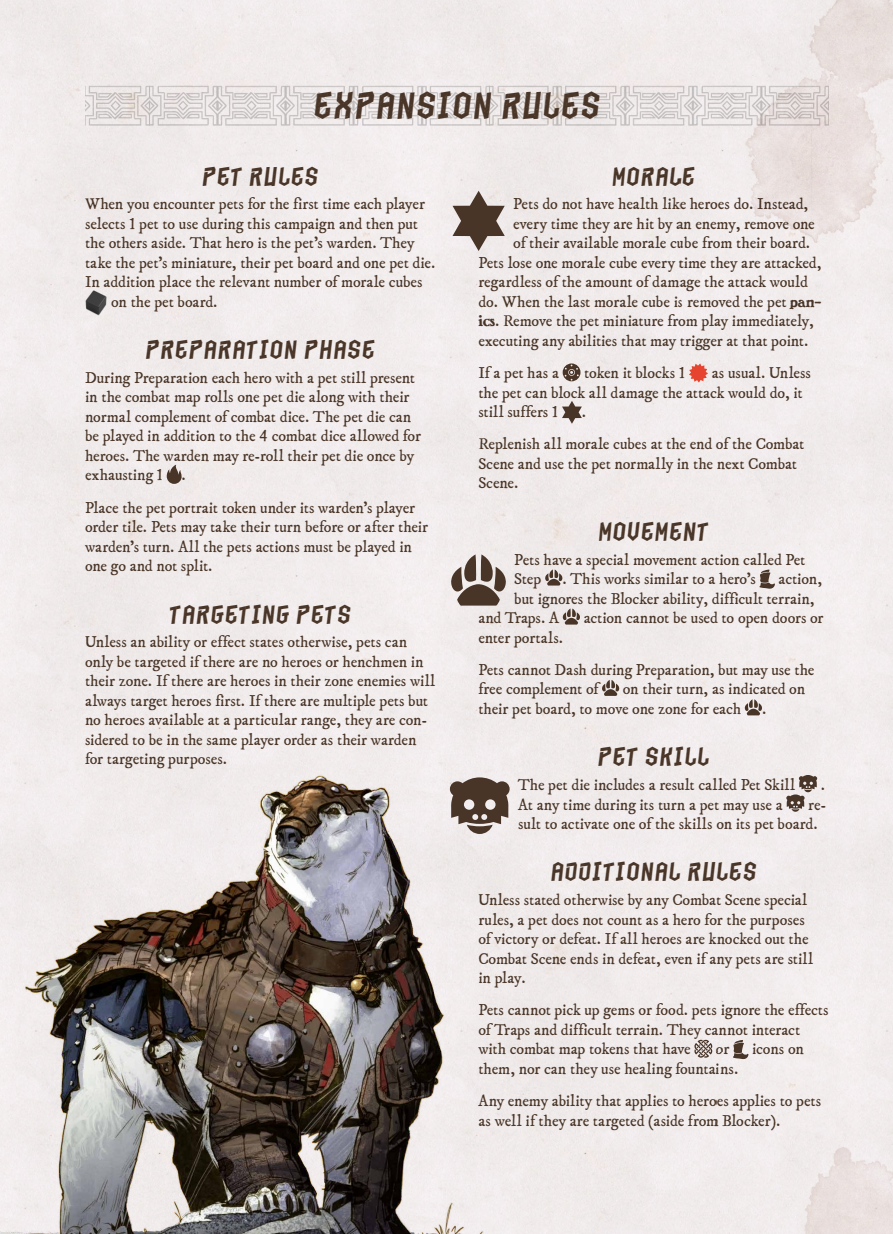
<style>
.page{position:relative;width:893px;height:1234px;background:#fff}
.page>*{position:absolute;margin:0;border:0;box-sizing:border-box;transform-origin:0 0}
.t1{font:30px "Beungeut Sia";color:#493527}
.t2{font:21px "Beungeut Sia";color:#493527}
.t3{font:13.5px/19.5px "IM FELL DW Pica Roman";letter-spacing:-.01em;color:#493527}
.s1{font-family:"Benjamin Franklin";font-size:15px}
</style>
<div class="page">
<div style="left:0;top:0;width:893px;height:1233px;background:#f1ecec"></div>
<div style="left:877px;top:670px;width:16px;height:382px;background:#f1ecec"></div>
<img style="left:85px;top:85px;width:595px;height:40px">
<img style="left:85px;top:289px;width:22px;height:27px">
<svg style="left:167px;top:464px;width:15px;height:20px"></svg>
<svg style="left:563px;top:363px;width:17px;height:18px"></svg>
<svg style="left:689px;top:363px;width:19px;height:19px"></svg>
<svg style="left:562px;top:401px;width:20px;height:22px"></svg>
<svg style="left:545px;top:569px;width:18px;height:16px"></svg>
<svg style="left:760px;top:569px;width:15px;height:19px"></svg>
<svg style="left:563px;top:608px;width:17px;height:16px"></svg>
<svg style="left:602px;top:679px;width:17px;height:16px"></svg>
<svg style="left:745px;top:699px;width:17px;height:16px"></svg>
<svg style="left:786px;top:774px;width:31px;height:37px"></svg>
<svg style="left:694px;top:1039px;width:19px;height:18px"></svg>
<svg style="left:733px;top:1039px;width:15px;height:13px"></svg>
<img style="left:680px;top:0;width:213px;height:318px">
<img style="left:716px;top:1052px;width:177px;height:181px">
<img style="left:0;top:768px;width:531px;height:465px">
<svg style="left:452px;top:191px;width:53px;height:60px;background:#9c9089"></svg>
<svg style="left:450px;top:554px;width:56px;height:51px;background:#94877f"></svg>
<svg style="left:450px;top:777px;width:60px;height:56px;background:#7f7067"></svg>
<h1 class="t1" style="left:314px;top:85px;width:289px">EXPANSION RULES</h1>
<h2 class="t2" style="left:202px;top:162px;width:119px">PET RULES</h2>
<p class="t3" style="left:85px;top:195px;width:341px">When you encounter pets for the first time each player</p>
<p class="t3" style="left:85px;top:214px;width:335px">selects 1 pet to use during this campaign and then put</p>
<p class="t3" style="left:85px;top:234px;width:331px">the others aside. That hero is the pet’s warden. They</p>
<p class="t3" style="left:85px;top:253px;width:352px">take the pet’s miniature, their pet board and one pet die.</p>
<p class="t3" style="left:85px;top:273px;width:339px">In addition place the relevant number of morale cubes</p>
<p class="t3" style="left:111px;top:292px;width:108px">on the pet board.</p>
<h2 class="t2" style="left:145px;top:335px;width:232px">PREPARATION PHASE</h2>
<p class="t3" style="left:85px;top:368px;width:337px">During Preparation each hero with a pet still present in the combat map rolls one pet die along with their normal complement of combat dice. The pet die can be played in addition to the 4 combat dice allowed for heroes. The warden may re-roll their pet die once by exhausting 1</p>
<p class="t3" style="left:182px;top:466px;width:6px">.</p>
<p class="t3" style="left:85px;top:498px;width:345px">Place the pet portrait token under its warden’s player order tile. Pets may take their turn before or after their warden’s turn. All the pets actions must be played in one go and not split.</p>
<h2 class="t2" style="left:169px;top:600px;width:184px">TARGETING PETS</h2>
<p class="t3" style="left:85px;top:633px;width:352px">Unless an ability or effect states otherwise, pets can only be targeted if there are no heroes or henchmen in their zone. If there are heroes in their zone enemies will always target heroes first. If there are multiple pets but no heroes available at a particular range, they are con&shy;sidered to be in the same player order as their warden for targeting purposes.</p>
<h2 class="t2" style="left:612px;top:162px;width:85px">MORALE</h2>
<p class="t3" style="left:513px;top:195px;width:296px">Pets do not have health like heroes do. Instead,</p>
<p class="t3" style="left:513px;top:214px;width:303px">every time they are hit by an enemy, remove one</p>
<p class="t3" style="left:513px;top:234px;width:298px">of their available morale cube from their board.</p>
<p class="t3" style="left:478px;top:253px;width:345px">Pets lose one morale cube every time they are attacked,</p>
<p class="t3" style="left:478px;top:273px;width:331px">regardless of the amount of damage the attack would</p>
<p class="t3" style="left:478px;top:292px;width:345px">do. When the last morale cube is removed the pet <span class="s1">pan-</span></p>
<p class="t3" style="left:478px;top:312px;width:337px"><span class="s1">ics</span>. Remove the pet miniature from play immediately,</p>
<p class="t3" style="left:478px;top:331px;width:332px">executing any abilities that may trigger at that point.</p>
<p class="t3" style="left:478px;top:364px;width:82px">If a pet has a</p>
<p class="t3" style="left:584px;top:364px;width:103px">token it blocks 1</p>
<p class="t3" style="left:478px;top:364px;width:334px;text-indent:233px">as usual. Unless the pet can block all damage the attack would do, it still suffers 1</p>
<p class="t3" style="left:582px;top:403px;width:6px">.</p>
<p class="t3" style="left:478px;top:435px;width:327px">Replenish all morale cubes at the end of the Combat<br>Scene and use the pet normally in the next Combat<br>Scene.</p>
<h2 class="t2" style="left:598px;top:517px;width:113px">MOVEMENT</h2>
<p class="t3" style="left:514px;top:550px;width:293px">Pets have a special movement action called Pet<br>Step</p>
<p class="t3" style="left:562px;top:569px;width:195px">. This works similar to a hero’s</p>
<p class="t3" style="left:779px;top:569px;width:45px">action,</p>
<p class="t3" style="left:514px;top:589px;width:302px">but ignores the Blocker ability, difficult terrain,</p>
<p class="t3" style="left:478px;top:608px;width:82px">and Traps. A</p>
<p class="t3" style="left:584px;top:608px;width:241px">action cannot be used to open doors or</p>
<p class="t3" style="left:478px;top:628px;width:86px">enter portals.</p>
<p class="t3" style="left:478px;top:660px;width:338px">Pets cannot Dash during Preparation, but may use the free complement of</p>
<p class="t3" style="left:478px;top:680px;width:328px;text-indent:145px">on their turn, as indicated on their pet board, to move one zone for each</p>
<p class="t3" style="left:762px;top:699px;width:6px">.</p>
<h2 class="t2" style="left:598px;top:742px;width:114px">PET SKILL</h2>
<p class="t3" style="left:518px;top:775px;width:279px">The pet die includes a result called Pet Skill</p>
<p class="t3" style="left:821px;top:775px;width:6px">.</p>
<p class="t3" style="left:518px;top:795px;width:266px">At any time during its turn a pet may use a</p>
<p class="t3" style="left:518px;top:795px;width:309px;text-indent:290px">re&shy;sult to activate one of the skills on its pet board.</p>
<h2 class="t2" style="left:550px;top:857px;width:208px">ADDITIONAL RULES</h2>
<p class="t3" style="left:478px;top:890px;width:336px">Unless stated otherwise by any Combat Scene special rules, a pet does not count as a hero for the purposes of victory or defeat. If all heroes are knocked out the Combat Scene ends in defeat, even if any pets are still in play.</p>
<p class="t3" style="left:478px;top:1000px;width:352px">Pets cannot pick up gems or food. pets ignore the effects of Traps and difficult terrain. They cannot interact with combat map tokens that have</p>
<p class="t3" style="left:716px;top:1039px;width:15px">or</p>
<p class="t3" style="left:752px;top:1039px;width:53px">icons on</p>
<p class="t3" style="left:478px;top:1059px;width:262px">them, nor can they use healing fountains.</p>
<p class="t3" style="left:478px;top:1091px;width:344px">Any enemy ability that applies to heroes applies to pets as well if they are targeted (aside from Blocker).</p>
</div>
